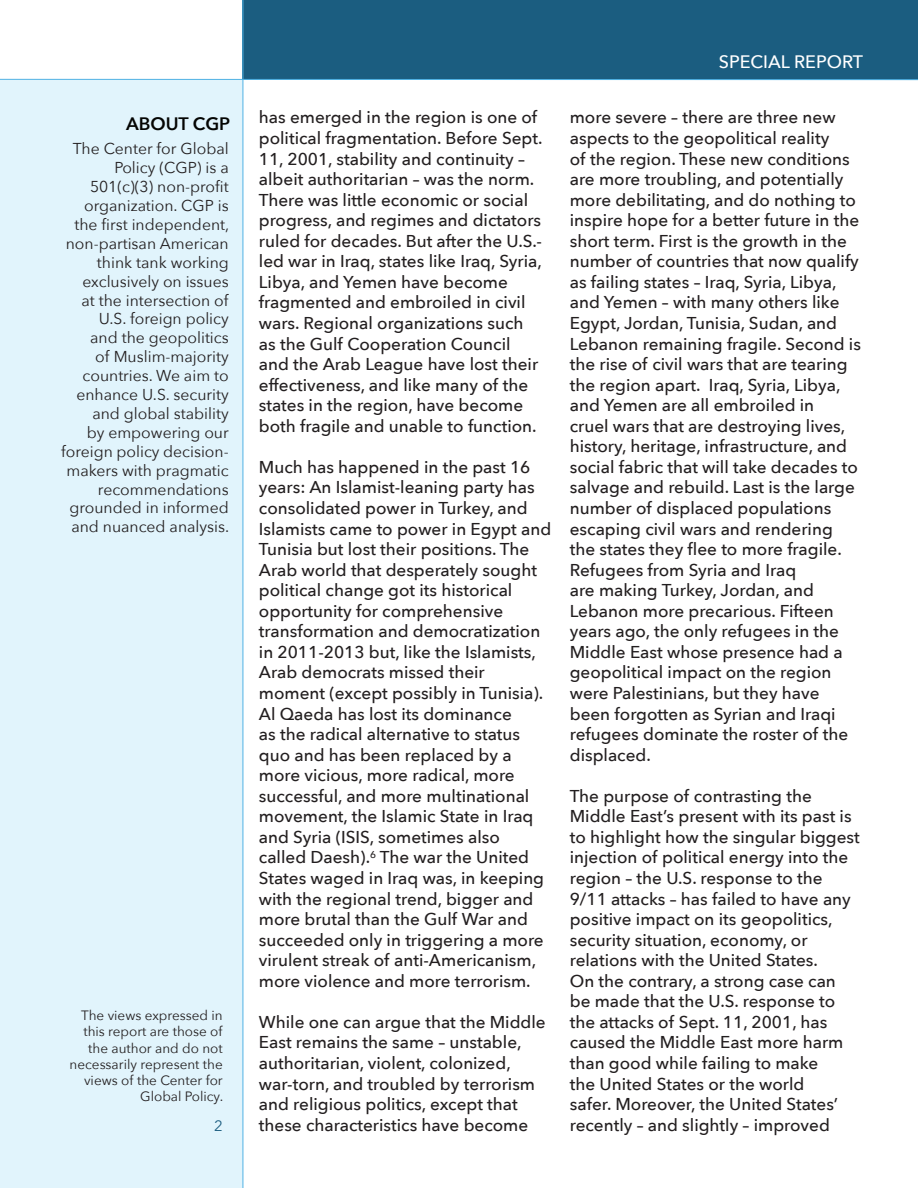
<style>
.page{position:relative;width:918px;height:1188px;background:#fff}
.page>*{position:absolute;margin:0;border:0;box-sizing:border-box;transform-origin:0 0}
.t1{font:500 18px "Avenir Next";color:#fff}
.t2{font:600 18px "Avenir Next";color:#040503}
.t3{font:500 17.1px/20.5px "Avenir Next";color:#231f20}
.t4{font:15.75px/18.9px "Avenir Next";color:#231f20;text-align:right}
.t5{font:15px "Avenir Next";color:#1b5d80}
.t6{font:13.5px/16.2px "Avenir Next";color:#231f20;text-align:right}
</style>
<div class="page">
<div style="left:0;top:79px;width:243px;height:1109px;background:#e1f4fc"></div>
<div style="left:243px;top:0;width:675px;height:80px;background:#1b5d80"></div>
<hr style="left:243px;top:0;width:1px;height:1188px;background:#51b2e4">
<hr style="left:0;top:79px;width:918px;height:1px;background:#51b2e4">
<p class="t2" style="left:126px;top:108px;width:106px">ABOUT CGP</p>
<p class="t4" style="left:61px;top:139px;width:170px">The Center for Global<br>Policy (CGP) is a<br>501(c)(3) non-profit organization. CGP is the first independent, non-partisan American think tank working exclusively on issues<br>at the intersection of<br>U.S. foreign policy<br>and the geopolitics<br>of Muslim-majority countries. We aim to enhance U.S. security and global stability<br>by empowering our foreign policy decision&shy;makers with pragmatic recommendations grounded in informed and nuanced analysis.</p>
<p class="t6" style="left:70px;top:1007px;width:155px">The views expressed in this report are those of the author and do not necessarily represent the views of the Center for<br>Global Policy.</p>
<p class="t5" style="left:214px;top:1113px;width:10px">2</p>
<p class="t3" style="left:259px;top:107px;width:285px">has emerged in the region is one of political fragmentation. Before Sept.<br>11, 2001, stability and continuity – albeit authoritarian – was the norm.<br>There was little economic or social progress, and regimes and dictators ruled for decades. But after the U.S.- led war in Iraq, states like Iraq, Syria, Libya, and Yemen have become fragmented and embroiled in civil wars. Regional organizations such as the Gulf Cooperation Council and the Arab League have lost their effectiveness, and like many of the states in the region, have become both fragile and unable to function.</p>
<p class="t3" style="left:259px;top:456px;width:294px">Much has happened in the past 16 years: An Islamist-leaning party has consolidated power in Turkey, and Islamists came to power in Egypt and Tunisia but lost their positions. The Arab world that desperately sought political change got its historical opportunity for comprehensive transformation and democratization in 2011-2013 but, like the Islamists, Arab democrats missed their moment (except possibly in Tunisia).<br>Al Qaeda has lost its dominance<br>as the radical alternative to status quo and has been replaced by a more vicious, more radical, more successful, and more multinational movement, the Islamic State in Iraq and Syria (ISIS, sometimes also called Daesh).<sup>6</sup> The war the United States waged in Iraq was, in keeping with the regional trend, bigger and more brutal than the Gulf War and succeeded only in triggering a more virulent streak of anti-Americanism, more violence and more terrorism.</p>
<p class="t3" style="left:259px;top:1011px;width:288px">While one can argue that the Middle East remains the same – unstable, authoritarian, violent, colonized, war-torn, and troubled by terrorism and religious politics, except that these characteristics have become</p>
<p class="t1" style="left:719px;top:46px;width:146px">SPECIAL REPORT</p>
<p class="t3" style="left:570px;top:107px;width:293px">more severe – there are three new aspects to the geopolitical reality<br>of the region. These new conditions are more troubling, and potentially more debilitating, and do nothing to inspire hope for a better future in the short term. First is the growth in the number of countries that now qualify as failing states – Iraq, Syria, Libya, and Yemen – with many others like Egypt, Jordan, Tunisia, Sudan, and Lebanon remaining fragile. Second is the rise of civil wars that are tearing the region apart. Iraq, Syria, Libya, and Yemen are all embroiled in<br>cruel wars that are destroying lives, history, heritage, infrastructure, and social fabric that will take decades to salvage and rebuild. Last is the large number of displaced populations escaping civil wars and rendering the states they flee to more fragile.<br>Refugees from Syria and Iraq<br>are making Turkey, Jordan, and Lebanon more precarious. Fifteen years ago, the only refugees in the Middle East whose presence had a geopolitical impact on the region were Palestinians, but they have been forgotten as Syrian and Iraqi refugees dominate the roster of the displaced.</p>
<p class="t3" style="left:570px;top:785px;width:292px">The purpose of contrasting the Middle East’s present with its past is to highlight how the singular biggest injection of political energy into the region – the U.S. response to the 9/11 attacks – has failed to have any positive impact on its geopolitics, security situation, economy, or relations with the United States.<br>On the contrary, a strong case can be made that the U.S. response to the attacks of Sept. 11, 2001, has caused the Middle East more harm than good while failing to make<br>the United States or the world<br>safer. Moreover, the United States’ recently – and slightly – improved</p>
</div>
